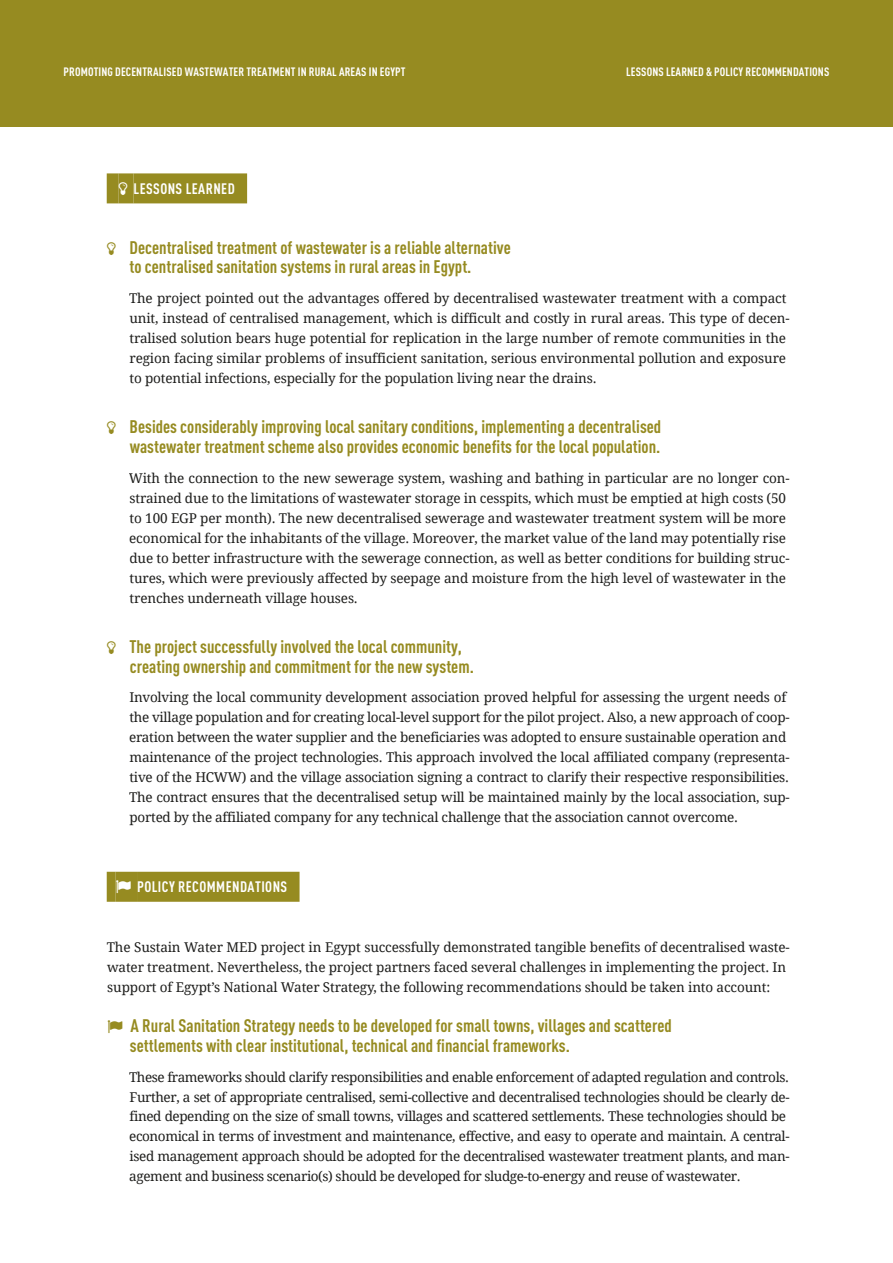
<style>
.page{position:relative;width:893px;height:1263px;background:#fff}
.page>*{position:absolute;margin:0;border:0;box-sizing:border-box;transform-origin:0 0}
.t1{font:700 condensed 18px/20px "DINOT";color:#968b21}
.t2{font:700 condensed 15px "DINOT";letter-spacing:.03em;color:#fff}
.t3{font:13.5px/20px "Droid Serif";letter-spacing:-.01em;color:#1d1d1b}
.t4{font:13.5px/20px "Droid Serif";letter-spacing:-.03em;color:#1d1d1b}
.t5{font:700 condensed 12px "DINOT";letter-spacing:.01em;color:#fff}
</style>
<div class="page">
<div style="left:0;top:0;width:893px;height:126px;background:#968b21"></div>
<div style="left:107px;top:173px;width:12px;height:30px;background:#968b21"></div>
<div style="left:119px;top:173px;width:15px;height:30px;background:#968b21"></div>
<div style="left:134px;top:173px;width:113px;height:30px;background:#968b21"></div>
<div style="left:107px;top:872px;width:9px;height:30px;background:#968b21"></div>
<div style="left:116px;top:872px;width:21px;height:30px;background:#968b21"></div>
<div style="left:137px;top:872px;width:163px;height:30px;background:#968b21"></div>
<p class="t5" style="left:64px;top:65px;width:343px">PROMOTING DECENTRALISED WASTEWATER TREATMENT IN RURAL AREAS IN EGYPT</p>
<p class="t5" style="left:626px;top:65px;width:205px">LESSONS LEARNED &amp; POLICY RECOMMENDATIONS</p>
<p class="t2" style="left:134px;top:179px;width:103px">LESSONS LEARNED</p>
<h1 class="t1" style="left:130px;top:237px;width:383px">Decentralised treatment of wastewater is a reliable alternative to centralised sanitation systems in rural areas in Egypt.</h1>
<p class="t3" style="left:129px;top:289px;width:662px">The project pointed out the advantages offered by decentralised wastewater treatment with a compact unit, instead of centralised management, which is difficult and costly in rural areas. This type of decen&shy;tralised solution bears huge potential for replication in the large number of remote communities in the region facing similar problems of insufficient sanitation, serious environmental pollution and exposure to potential infections, especially for the population living near the drains.</p>
<h1 class="t1" style="left:130px;top:416px;width:533px">Besides considerably improving local sanitary conditions, implementing a decentralised wastewater treatment scheme also provides economic benefits for the local population.</h1>
<p class="t3" style="left:129px;top:468px;width:662px">With the connection to the new sewerage system, washing and bathing in particular are no longer con&shy;strained due to the limitations of wastewater storage in cesspits, which must be emptied at high costs (50 to 100 EGP per month). The new decentralised sewerage and wastewater treatment system will be more economical for the inhabitants of the village. Moreover, the market value of the land may potentially rise due to better infrastructure with the sewerage connection, as well as better conditions for building struc&shy;tures, which were previously affected by seepage and moisture from the high level of wastewater in the trenches underneath village houses.</p>
<h1 class="t1" style="left:130px;top:636px;width:346px">The project successfully involved the local community, creating ownership and commitment for the new system.</h1>
<p class="t3" style="left:129px;top:688px;width:662px">Involving the local community development association proved helpful for assessing the urgent needs of the village population and for creating local-level support for the pilot project. Also, a new approach of coop&shy;eration between the water supplier and the beneficiaries was adopted to ensure sustainable operation and maintenance of the project technologies. This approach involved the local affiliated company (representa&shy;tive of the HCWW) and the village association signing a contract to clarify their respective responsibilities.<br>The contract ensures that the decentralised setup will be maintained mainly by the local association, sup&shy;ported by the affiliated company for any technical challenge that the association cannot overcome.</p>
<p class="t2" style="left:137px;top:877px;width:152px">POLICY RECOMMENDATIONS</p>
<p class="t3" style="left:107px;top:937px;width:684px">The Sustain Water MED project in Egypt successfully demonstrated tangible benefits of decentralised waste&shy;water treatment. Nevertheless, the project partners faced several challenges in implementing the project. In support of Egypt’s National Water Strategy, the following recommendations should be taken into account:</p>
<h1 class="t1" style="left:130px;top:1015px;width:543px">A Rural Sanitation Strategy needs to be developed for small towns, villages and scattered settlements with clear institutional, technical and financial frameworks.</h1>
<p class="t4" style="left:129px;top:1067px;width:662px">These frameworks should clarify responsibilities and enable enforcement of adapted regulation and controls.<br>Further, a set of appropriate centralised, semi-collective and decentralised technologies should be clearly de&shy;fined depending on the size of small towns, villages and scattered settlements. These technologies should be economical in terms of investment and maintenance, effective, and easy to operate and maintain. A central&shy;ised management approach should be adopted for the decentralised wastewater treatment plants, and man&shy;agement and business scenario(s) should be developed for sludge-to-energy and reuse of wastewater.</p>
</div>
